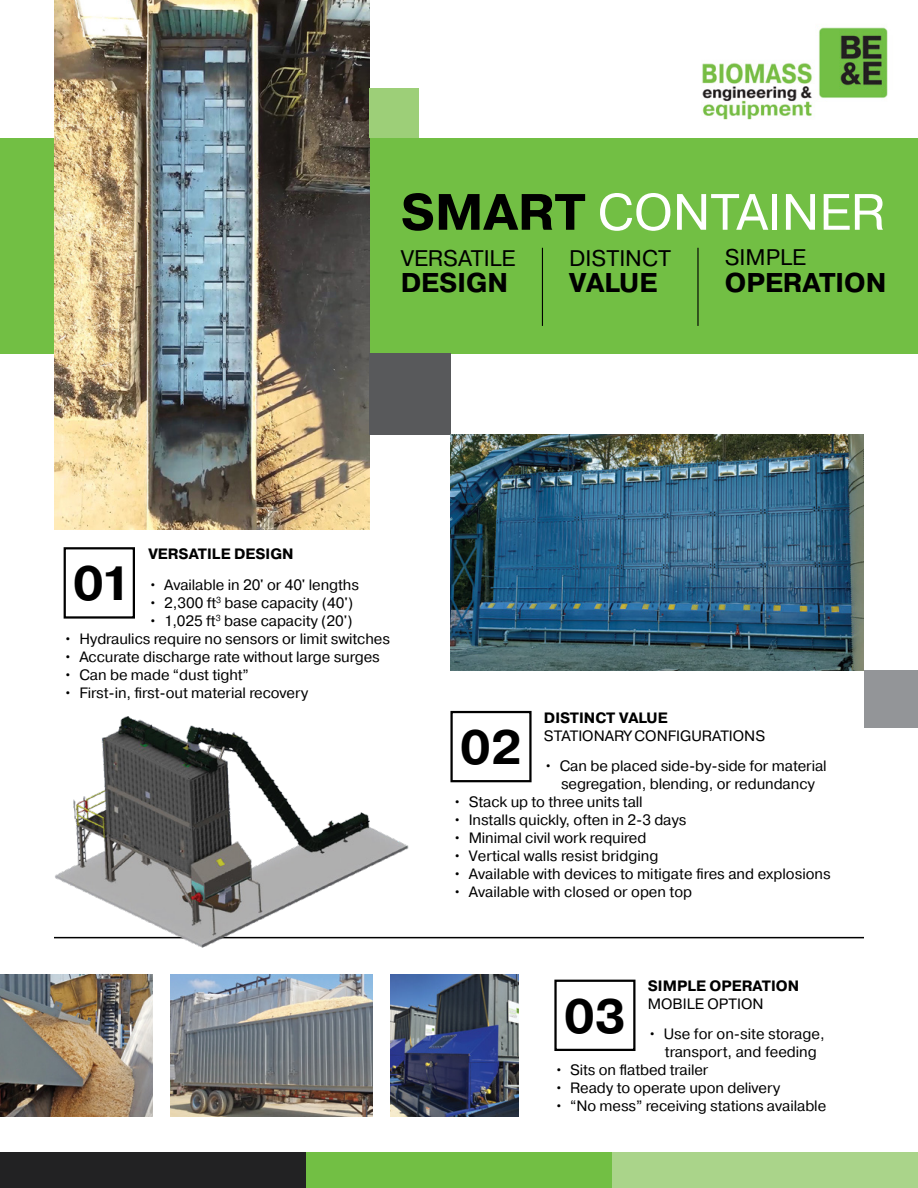
<style>
.page{position:relative;width:918px;height:1188px;background:#fff}
.page>*{position:absolute;margin:0;border:0;box-sizing:border-box;transform-origin:0 0}
.t1{font:51px "Pragmatica";color:#fff}
.t2{font:700 48px "Pragmatica";color:#000}
.t3{font:700 27.15px "Pragmatica";color:#000}
.t4{font:22.65px "Pragmatica";color:#000}
.t5{font:15px/18px "Pragmatica";letter-spacing:-.005em;color:#000}
.t6{font:700 15px "Pragmatica";color:#000}
.s1{font-weight:700;color:#000}
</style>
<div class="page">
<div style="left:0;top:138px;width:918px;height:216px;background:#72bf44"></div>
<img style="left:54px;top:0;width:315px;height:529px">
<div style="left:369px;top:89px;width:49px;height:49px;background:#9dcf78"></div>
<div style="left:369px;top:354px;width:81px;height:81px;background:#58595b"></div>
<div style="left:864px;top:671px;width:54px;height:57px;background:#939598"></div>
<img style="left:0;top:974px;width:152px;height:143px">
<div style="left:64px;top:547px;width:71px;height:72px;border:2px solid #000"></div>
<hr style="left:54px;top:937px;width:810px;height:1px;background:#000">
<div style="left:554px;top:980px;width:82px;height:71px;border:2px solid #000"></div>
<div style="left:306px;top:1153px;width:306px;height:35px;background:#72bf44"></div>
<div style="left:612px;top:1153px;width:306px;height:35px;background:#aad48a"></div>
<div style="left:0;top:1153px;width:306px;height:35px;background:#222223"></div>
<img style="left:54px;top:716px;width:364px;height:232px">
<div style="left:450px;top:711px;width:82px;height:71px;border:2px solid #000"></div>
<img style="left:702px;top:27px;width:186px;height:93px">
<img style="left:170px;top:974px;width:203px;height:143px">
<img style="left:391px;top:974px;width:127px;height:143px">
<hr style="left:542px;top:248px;width:1px;height:78px;background:#000">
<hr style="left:697px;top:248px;width:2px;height:78px;background:#000">
<img style="left:450px;top:435px;width:414px;height:236px">
<h1 class="t1" style="left:401px;top:181px;width:486px"><span class="s1">SMART</span> CONTAINER</h1>
<h3 class="t4" style="left:725px;top:244px;width:83px">SIMPLE</h3>
<h3 class="t3" style="left:725px;top:265px;width:163px">OPERATION</h3>
<h3 class="t4" style="left:401px;top:244px;width:116px">VERSATILE</h3>
<h3 class="t3" style="left:401px;top:266px;width:109px">DESIGN</h3>
<h3 class="t4" style="left:569px;top:244px;width:103px">DISTINCT</h3>
<h3 class="t3" style="left:569px;top:266px;width:90px">VALUE</h3>
<p class="t6" style="left:148px;top:544px;width:147px">VERSATILE DESIGN</p>
<p class="t5" style="left:148px;top:577px;width:212px">• Available in 20' or 40' lengths</p>
<p class="t5" style="left:148px;top:595px;width:206px">• 2,300 ft<sup>3</sup> base capacity (40')</p>
<p class="t5" style="left:149px;top:613px;width:206px">• 1,025 ft<sup>3</sup> base capacity (20')</p>
<p class="t5" style="left:64px;top:631px;width:328px">• Hydraulics require no sensors or limit switches</p>
<p class="t5" style="left:64px;top:649px;width:318px">• Accurate discharge rate without large surges</p>
<p class="t5" style="left:64px;top:667px;width:187px">• Can be made “dust tight”</p>
<p class="t5" style="left:64px;top:685px;width:246px">• First-in, first-out material recovery</p>
<h2 class="t2" style="left:73px;top:552px;width:60px">01</h2>
<p class="t6" style="left:544px;top:708px;width:125px">DISTINCT VALUE</p>
<p class="t5" style="left:544px;top:727px;width:223px">STATIONARY CONFIGURATIONS</p>
<p class="t5" style="left:544px;top:757px;width:284px;text-align:center">• Can be placed side-by-side for material segregation, blending, or redundancy</p>
<p class="t5" style="left:453px;top:793px;width:191px">• Stack up to three units tall</p>
<p class="t5" style="left:453px;top:811px;width:235px">• Installs quickly, often in 2-3 days</p>
<p class="t5" style="left:453px;top:829px;width:195px">• Minimal civil work required</p>
<p class="t5" style="left:453px;top:847px;width:207px">• Vertical walls resist bridging</p>
<p class="t5" style="left:453px;top:865px;width:379px">• Available with devices to mitigate fires and explosions</p>
<p class="t5" style="left:453px;top:883px;width:241px">• Available with closed or open top</p>
<h2 class="t2" style="left:460px;top:716px;width:64px">02</h2>
<p class="t6" style="left:648px;top:976px;width:153px">SIMPLE OPERATION</p>
<p class="t5" style="left:648px;top:996px;width:117px">MOBILE OPTION</p>
<p class="t5" style="left:665px;top:1026px;width:161px;text-indent:-17px">• Use for on-site storage, transport, and feeding</p>
<p class="t5" style="left:554px;top:1062px;width:156px">• Sits on flatbed trailer</p>
<p class="t5" style="left:554px;top:1080px;width:227px">• Ready to operate upon delivery</p>
<p class="t5" style="left:554px;top:1098px;width:273px">• “No mess” receiving stations available</p>
<h2 class="t2" style="left:564px;top:985px;width:64px">03</h2>
</div>
